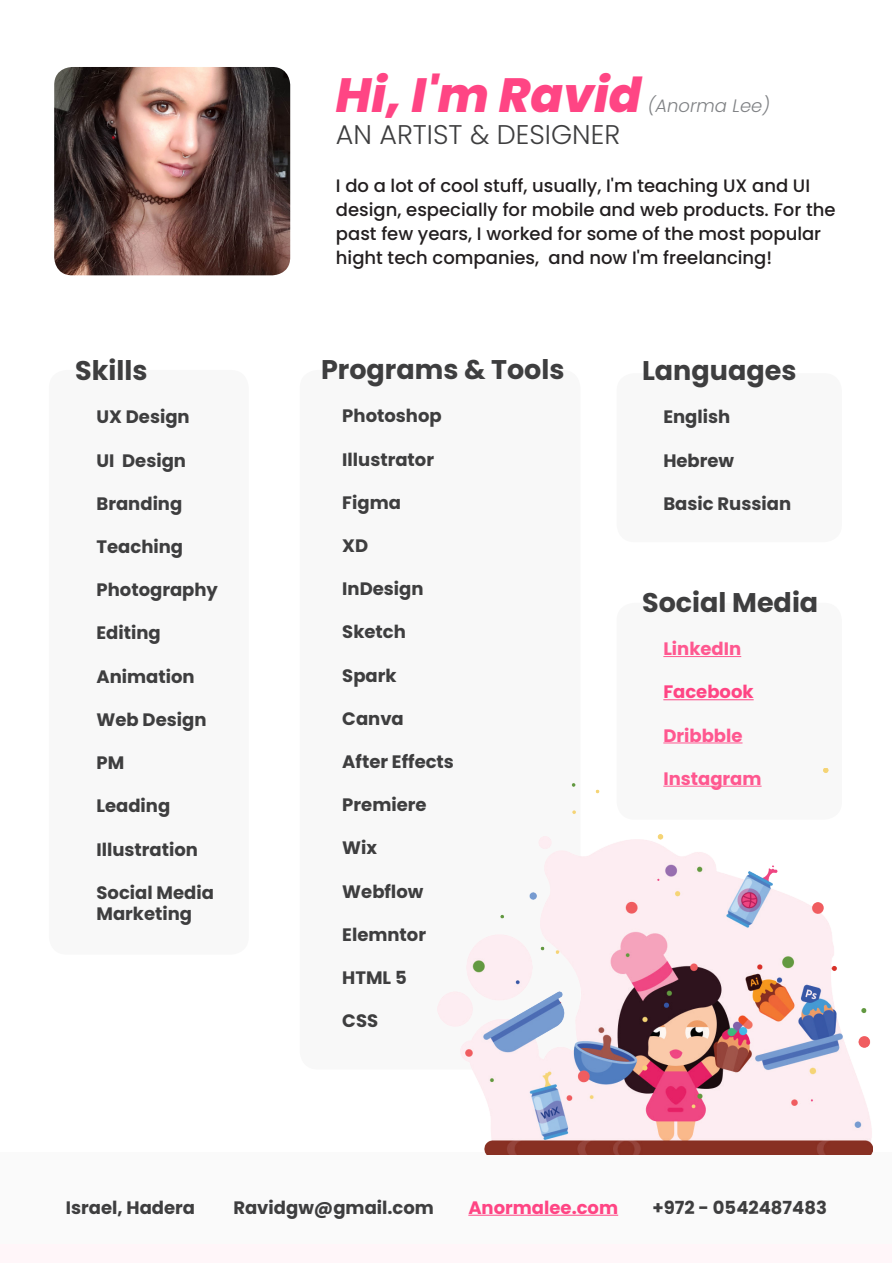
<style>
.page{position:relative;width:893px;height:1263px;background:#fff}
.page>*{position:absolute;margin:0;border:0;box-sizing:border-box;transform-origin:0 0}
.t1{font:italic 800 48px "Poppins";color:#ff4584}
.t2{font:700 27px "Poppins";color:#3e3e3f}
.t3{font:300 27px "Poppins";color:#3e3e3f}
.t4{font:700 18px "Poppins";color:#3e3e3f}
.t5{font:500 18px "Poppins";color:#231f20}
.t6{font:700 18px "Poppins";color:#ff5890}
.t7{font:700 18px "Poppins";color:#ff4584}
.t8{font:italic 300 18px "Poppins";color:#808285}
</style>
<div class="page">
<div style="left:1px;top:1152px;width:891px;height:92px;background:#fafafa"></div>
<div style="left:1px;top:1245px;width:891px;height:18px;background:#fff6f9"></div>
<div style="left:49px;top:370px;width:200px;height:585px;background:#f8f8f8;border-radius:18px"></div>
<div style="left:300px;top:370px;width:280px;height:699px;background:#f8f8f8;border-radius:18px"></div>
<div style="left:617px;top:373px;width:225px;height:169px;background:#f8f8f8;border-radius:18px"></div>
<div style="left:617px;top:603px;width:225px;height:217px;background:#f8f8f8;border-radius:18px"></div>
<hr style="left:468px;top:1215px;width:150px;height:1px;background:#ff4584">
<hr style="left:663px;top:656px;width:78px;height:1px;background:#ff5890">
<hr style="left:663px;top:699px;width:91px;height:1px;background:#ff4584">
<hr style="left:663px;top:742px;width:79px;height:1px;background:#ff5890">
<img style="left:54px;top:67px;width:236px;height:208px">
<svg style="left:437px;top:768px;width:436px;height:387px"></svg>
<p class="t2" style="left:75px;top:355px;width:74px">Skills</p>
<p class="t4" style="left:97px;top:407px;width:95px">UX Design</p>
<p class="t4" style="left:97px;top:450px;width:91px">UI Design</p>
<p class="t4" style="left:97px;top:493px;width:87px">Branding</p>
<p class="t4" style="left:97px;top:536px;width:88px">Teaching</p>
<p class="t4" style="left:97px;top:579px;width:123px">Photography</p>
<p class="t4" style="left:97px;top:623px;width:66px">Editing</p>
<p class="t4" style="left:97px;top:666px;width:100px">Animation</p>
<p class="t4" style="left:97px;top:709px;width:111px">Web Design</p>
<p class="t4" style="left:97px;top:752px;width:29px">PM</p>
<p class="t4" style="left:97px;top:795px;width:75px">Leading</p>
<p class="t4" style="left:97px;top:839px;width:103px">Illustration</p>
<p class="t4" style="left:97px;top:882px;width:119px">Social Media</p>
<p class="t4" style="left:97px;top:903px;width:97px">Marketing</p>
<p class="t1" style="left:336px;top:67px;width:307px">Hi m' I, Ravid</p>
<p class="t3" style="left:336px;top:119px;width:286px">AN ARTIST &amp; DESIGNER</p>
<p class="t5" style="left:336px;top:176px;width:476px">I do a lot of cool stuff, usually m' I, teaching UX and UI</p>
<p class="t5" style="left:336px;top:200px;width:501px">design, especially for mobile and web products. For the</p>
<p class="t5" style="left:336px;top:224px;width:487px">past few years I, worked for some of the most popular</p>
<p class="t5" style="left:549px;top:248px;width:225px">and now m' I freelancing!</p>
<p class="t8" style="left:648px;top:95px;width:124px">(Anorma Lee(</p>
<p class="t5" style="left:336px;top:248px;width:205px">hight tech companies,</p>
<p class="t2" style="left:321px;top:354px;width:245px">Programs &amp; Tools</p>
<p class="t4" style="left:342px;top:406px;width:101px">Photoshop</p>
<p class="t4" style="left:342px;top:449px;width:93px">Illustrator</p>
<p class="t4" style="left:342px;top:492px;width:60px">Figma</p>
<p class="t4" style="left:342px;top:535px;width:27px">XD</p>
<p class="t4" style="left:342px;top:578px;width:83px">InDesign</p>
<p class="t4" style="left:342px;top:622px;width:65px">Sketch</p>
<p class="t4" style="left:342px;top:665px;width:56px">Spark</p>
<p class="t4" style="left:342px;top:708px;width:63px">Canva</p>
<p class="t4" style="left:342px;top:751px;width:113px">After Effects</p>
<p class="t4" style="left:342px;top:794px;width:86px">Premiere</p>
<p class="t4" style="left:342px;top:838px;width:36px">Wix</p>
<p class="t4" style="left:342px;top:881px;width:83px">Webflow</p>
<p class="t4" style="left:342px;top:924px;width:85px">Elemntor</p>
<p class="t4" style="left:342px;top:967px;width:66px">HTML 5</p>
<p class="t4" style="left:342px;top:1010px;width:37px">CSS</p>
<p class="t2" style="left:642px;top:355px;width:156px">Languages</p>
<p class="t4" style="left:663px;top:407px;width:68px">English</p>
<p class="t4" style="left:663px;top:450px;width:72px">Hebrew</p>
<p class="t4" style="left:663px;top:493px;width:129px">Basic Russian</p>
<p class="t2" style="left:642px;top:587px;width:178px">Social Media</p>
<p class="t6" style="left:663px;top:638px;width:79px">LinkedIn</p>
<p class="t7" style="left:663px;top:682px;width:92px">Facebook</p>
<p class="t6" style="left:663px;top:725px;width:81px">Dribbble</p>
<p class="t6" style="left:663px;top:768px;width:100px">Instagram</p>
<p class="t4" style="left:66px;top:1197px;width:131px">Israel, Hadera</p>
<p class="t4" style="left:233px;top:1197px;width:202px">Ravidgw@gmail.com</p>
<p class="t7" style="left:468px;top:1197px;width:151px">Anormalee.com</p>
<p class="t4" style="left:652px;top:1197px;width:176px">+972 - 0542487483</p>
</div>
